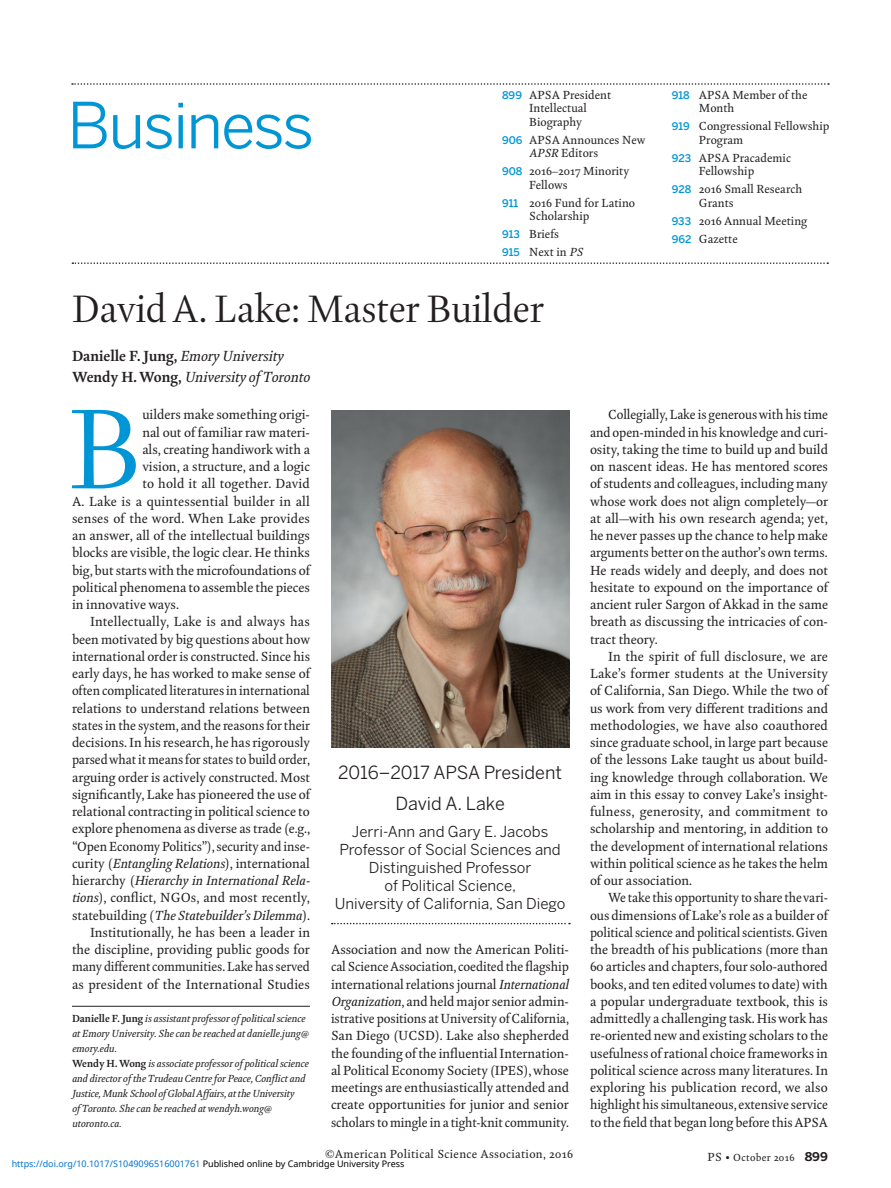
<style>
.page{position:relative;width:891px;height:1188px;background:#fff}
.page>*{position:absolute;margin:0;border:0;box-sizing:border-box;transform-origin:0 0}
._02_Text_5LineDropCa{font:115.65px "Kingfisher Display";color:#0096d6}
.t1{font:63px "Benton Sans";letter-spacing:-.03em;color:#0096d6}
.News01_Head{font:39px "Kingfisher Display";letter-spacing:-.005em;color:#231f20}
._10_Caption{font:18px "Benton Sans";letter-spacing:-.005em;color:#231f20}
._10_Caption-2{font:15px/18px "Benton Sans";color:#231f20;text-align:center}
._03_Byline{font:italic 15px "Kingfisher";letter-spacing:-.005em;color:#231f20}
._03_Byline-2{font:700 15px "Kingfisher";letter-spacing:-.005em;color:#231f20}
._01_Text{font:13.5px/17.2px "Kingfisher";letter-spacing:-.005em;color:#231f20;text-align:justify}
._01_Text-2{font:13.5px/17.2px "Kingfisher";letter-spacing:-.005em;color:#231f20;text-align:justify;scale:.95 1}
._01_Text-3{font:13.5px/17.2px "Kingfisher";letter-spacing:-.005em;color:#231f20;text-align:justify;scale:.96 1}
._02_Text_5LineDropCa-2{font:13.5px "Kingfisher";letter-spacing:-.005em;color:#231f20}
.t2{font:12px/13.5px "Kingfisher";color:#231f20}
.t3{font:12px "Kingfisher";letter-spacing:.025em;color:#231f20}
._06_AuthorBio{font:italic 10.5px/15px "Kingfisher";letter-spacing:-.005em;color:#231f20}
.t4{font:10.5px "Kingfisher";letter-spacing:.03em;color:#231f20}
.t5{font:9px "Noto Sans";color:#0172cf}
.s1{font-family:"Benton Sans";font-weight:500;font-size:10.5px;color:#0096d6}
.s2{font-style:italic}
.s3{font-weight:400;font-style:italic}
.s4{font-weight:700;font-style:normal}
.s5{color:#000}
.s6{font-size:12px}
.s7{font-family:"Benton Sans";font-weight:700;font-size:12px}
</style>
<div class="page">
<svg style="left:72px;top:83px;width:757px;height:2px"></svg>
<svg style="left:72px;top:262px;width:756px;height:2px"></svg>
<hr style="left:72px;top:1006px;width:238px;height:1px;background:#231f20">
<img style="left:331px;top:411px;width:238px;height:337px">
<svg style="left:332px;top:923px;width:238px;height:1px"></svg>
<h2 class="t1" style="left:67px;top:88px;width:249px">Business</h2>
<p class="t2" style="left:502px;top:88px;width:111px;text-align:center"><span class="s1">899</span> APSA President<br>Intellectual<br>Biography</p>
<p class="t2" style="left:529px;top:133px;width:118px;text-indent:-27px"><span class="s1">906</span> APSA Announces New<br><span class="s2">APSR</span> Editors</p>
<p class="t2" style="left:529px;top:164px;width:102px;text-indent:-27px"><span class="s1">908</span> 2016–2017 Minority<br>Fellows</p>
<p class="t2" style="left:529px;top:196px;width:108px;text-indent:-27px"><span class="s1">911</span> 2016 Fund for Latino<br>Scholarship</p>
<p class="t2" style="left:502px;top:225px;width:82px;line-height:18px"><span class="s1">913</span> Briefs<br><span class="s1">915</span> Next in <span class="s2">PS</span></p>
<p class="t2" style="left:699px;top:88px;width:110px;text-indent:-27px"><span class="s1">918</span> APSA Member of the<br>Month</p>
<p class="t2" style="left:699px;top:119px;width:132px;text-indent:-27px"><span class="s1">919</span> Congressional Fellowship<br>Program</p>
<p class="t2" style="left:699px;top:151px;width:94px;text-indent:-27px"><span class="s1">923</span> APSA Pracademic<br>Fellowship</p>
<p class="t2" style="left:699px;top:182px;width:105px;text-indent:-27px"><span class="s1">928</span> 2016 Small Research<br>Grants</p>
<p class="t2" style="left:672px;top:211px;width:137px;line-height:18px"><span class="s1">933</span> 2016 Annual Meeting<br><span class="s1">962</span> Gazette</p>
<p class="News01_Head" style="left:72px;top:281px;width:474px">David A. Lake: Master Builder</p>
<p class="_03_Byline-2" style="left:72px;top:345px;width:213px">Danielle F. Jung, <span class="s3">Emory University</span></p>
<p class="_03_Byline" style="left:72px;top:366px;width:240px"><span class="s4">Wendy H. Wong,</span> University of Toronto</p>
<p class="_02_Text_5LineDropCa" style="left:69px;top:368px;width:76px">B</p>
<p class="_02_Text_5LineDropCa-2" style="left:142px;top:405px;width:169px">uilders make something origi-</p>
<p class="_02_Text_5LineDropCa-2" style="left:142px;top:422px;width:169px">nal out of familiar raw materi-</p>
<p class="_02_Text_5LineDropCa-2" style="left:142px;top:440px;width:169px">als, creating handiwork with a</p>
<p class="_02_Text_5LineDropCa-2" style="left:142px;top:457px;width:169px">vision, a structure, and a logic</p>
<p class="_02_Text_5LineDropCa-2" style="left:142px;top:474px;width:169px">to hold it all together. David</p>
<p class="_02_Text_5LineDropCa-2" style="left:72px;top:491px;width:240px">A. Lake is a quintessential builder in all</p>
<p class="_02_Text_5LineDropCa-2" style="left:72px;top:509px;width:240px">senses of the word. When Lake provides</p>
<p class="_02_Text_5LineDropCa-2" style="left:72px;top:526px;width:240px">an answer, all of the intellectual buildings</p>
<p class="_02_Text_5LineDropCa-2" style="left:72px;top:543px;width:240px">blocks are visible, the logic clear. He thinks</p>
<p class="_02_Text_5LineDropCa-2" style="left:72px;top:560px;width:239px">big, but starts with the microfoundations of</p>
<p class="_02_Text_5LineDropCa-2" style="left:72px;top:578px;width:239px">political phenomena to assemble the pieces</p>
<p class="_02_Text_5LineDropCa-2" style="left:72px;top:595px;width:109px">in innovative ways.</p>
<p class="_01_Text" style="left:72px;top:613px;width:240px;text-indent:18px">Intellectually, Lake is and always has been motivated by big questions about how international order is constructed. Since his early days, he has worked to make sense of often complicated literatures in international relations to understand relations between states in the system, and the reasons for their decisions. In his research, he has rigorously parsed what it means for states to build order, arguing order is actively constructed. Most significantly, Lake has pioneered the use of relational contracting in political science to explore phenomena as diverse as trade (e.g., “Open Economy Politics”), security and inse&shy;curity (<span class="s2">Entangling Relations</span>), international hierarchy (<span class="s2">Hierarchy in International Rela&shy;tions</span>), conflict, NGOs, and most recently, statebuilding (<span class="s2">The Statebuilder’s Dilemma</span>).</p>
<p class="_01_Text" style="left:72px;top:923px;width:240px;text-indent:18px">Institutionally, he has been a leader in the discipline, providing public goods for many different communities. Lake has served as president of the International Studies</p>
<p class="_10_Caption" style="left:338px;top:762px;width:225px">2016–2017 APSA President</p>
<p class="_10_Caption" style="left:395px;top:792px;width:111px">David A. Lake</p>
<p class="_10_Caption-2" style="left:339px;top:822px;width:223px">Jerri-Ann and Gary E. Jacobs<br>Professor of Social Sciences and<br>Distinguished Professor</p>
<p class="_10_Caption-2" style="left:385px;top:876px;width:133px">of Political Science,</p>
<p class="_10_Caption-2" style="left:335px;top:894px;width:232px">University of California, San Diego</p>
<p class="_01_Text" style="left:331px;top:940px;width:240px">Association and now the American Politi&shy;cal Science Association, coedited the flagship international relations journal <span class="s2">International Organization</span>, and held major senior admin&shy;istrative positions at University of California, San Diego (UCSD). Lake also shepherded the founding of the influential Internation&shy;al Political Economy Society (IPES), whose meetings are enthusiastically attended and create opportunities for junior and senior scholars to mingle in a tight-knit community.</p>
<p class="_06_AuthorBio" style="left:72px;top:1010px;width:238px"><span class="s4">Danielle F. Jung</span> is assistant professor of political science at Emory University. She can be reached at danielle.jung@ emory.edu.<br><span class="s4">Wendy H. Wong</span> is associate professor of political science and director of the Trudeau Centre for Peace, Conflict and Justice, Munk School of Global Affairs, at the University<br>of Toronto. She can be reached at wendyh.wong@ utoronto.ca.</p>
<p class="t3" style="left:325px;top:1146px;width:249px">©American Political Science Association, 2016</p>
<p class="t5" style="left:12px;top:1157px;width:394px">https://doi.org/10.1017/S1049096516001761 <span class="s5">Published online by Cambridge University Press</span></p>
<p class="_01_Text-3" style="left:590px;top:406px;width:250px;text-indent:18px">Collegially, Lake is generous with his time and open-minded in his knowledge and curi&shy;osity, taking the time to build up and build on nascent ideas. He has mentored scores of students and colleagues, including many whose work does not align completely—or at all—with his own research agenda; yet, he never passes up the chance to help make arguments better on the author’s own terms.<br>He reads widely and deeply, and does not hesitate to expound on the importance of ancient ruler Sargon of Akkad in the same breath as discussing the intricacies of con&shy;tract theory.</p>
<p class="_01_Text" style="left:590px;top:647px;width:240px;text-indent:18px">In the spirit of full disclosure, we are Lake’s former students at the University of California, San Diego. While the two of us work from very different traditions and methodologies, we have also coauthored since graduate school, in large part because of the lessons Lake taught us about build&shy;ing knowledge through collaboration. We aim in this essay to convey Lake’s insight&shy;fulness, generosity, and commitment to scholarship and mentoring, in addition to the development of international relations within political science as he takes the helm of our association.</p>
<p class="_01_Text-2" style="left:590px;top:889px;width:252px;text-indent:18px">We take this opportunity to share the vari&shy;ous dimensions of Lake’s role as a builder of political science and political scientists. Given the breadth of his publications (more than 60 articles and chapters, four solo-authored books, and ten edited volumes to date) with a popular undergraduate textbook, this is admittedly a challenging task. His work has re-oriented new and existing scholars to the usefulness of rational choice frameworks in political science across many literatures. In exploring his publication record, we also highlight his simultaneous, extensive service to the field that began long before this APSA</p>
<p class="t4" style="left:707px;top:1150px;width:122px"><span class="s6">PS •</span> October 2016 <span class="s7">899</span></p>
</div>
